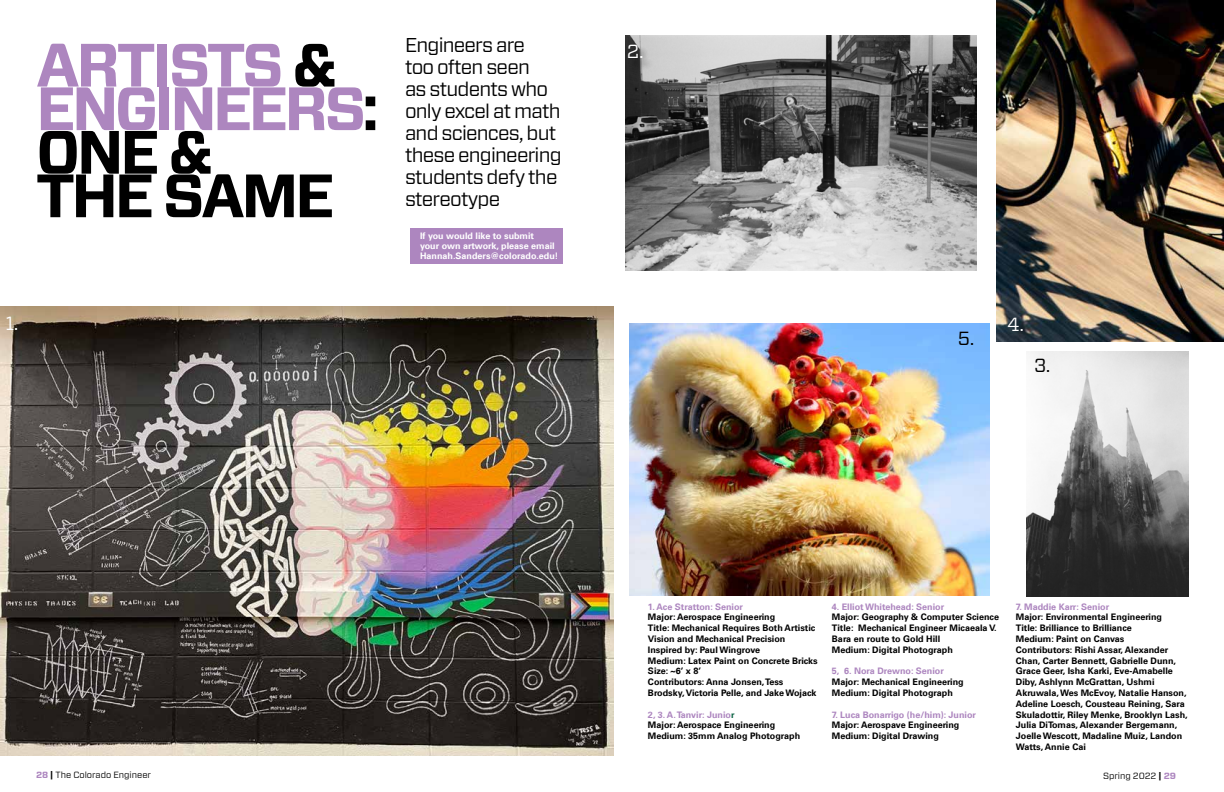
<style>
.page{position:relative;width:1224px;height:792px;background:#fff}
.page>*{position:absolute;margin:0;border:0;box-sizing:border-box;transform-origin:0 0}
.t1{font:700 61px/43.6px "Vitesse Sans";letter-spacing:-.05em;color:#ad86bf}
.t2{font:20px/22px "Vitesse Sans";letter-spacing:-.04em;color:#000}
.t3{font:19px "Vitesse";color:#fff}
.t4{font:19px "Vitesse";color:#000}
.t5{font:700 9px/10.8px "Univers LT";color:#000}
.t6{font:700 9px "Univers LT";color:#ad86bf}
.t7{font:700 9px/10px "Univers LT";color:#fff}
.t8{font:9px "Vitesse Sans";color:#000}
.s1{color:#000}
.s2{font-weight:700;color:#ad86bf}
.s3{font-weight:700}
.s4{color:#ad86bf}
.s5{color:#0e6545}
</style>
<div class="page">
<div style="left:410px;top:228px;width:153px;height:36px;background:#ad86bf"></div>
<img style="left:0;top:306px;width:614px;height:450px">
<div style="left:9px;top:319px;width:20px;height:23px;background:#000;opacity:.5"></div>
<img style="left:996px;top:0;width:228px;height:342px">
<img style="left:629px;top:324px;width:361px;height:272px">
<img style="left:626px;top:36px;width:350px;height:234px">
<img style="left:1026px;top:351px;width:163px;height:246px">
<div style="left:630px;top:46px;width:24px;height:24px;background:#000;opacity:.5"></div>
<div style="left:1010px;top:320px;width:24px;height:24px;background:#000;opacity:.5"></div>
<h1 class="t1" style="left:36px;top:44px;width:344px">ARTISTS <span class="s1">&amp;<br></span>ENGINEERS<span class="s1">:<br>ONE &amp;<br>THE SAME</span></h1>
<h3 class="t3" style="left:5px;top:310px;width:14px">1.</h3>
<h2 class="t2" style="left:405px;top:34px;width:158px">Engineers are<br>too often seen<br>as students who only excel at math and sciences, but these engineering students defy the stereotype</h2>
<p class="t7" style="left:420px;top:231px;width:140px">If you would like to submit<br>your own artwork, please email<br>Hannah.Sanders@colorado.edu!</p>
<h3 class="t3" style="left:627px;top:38px;width:18px">2.</h3>
<h3 class="t4" style="left:958px;top:325px;width:18px">5.</h3>
<h3 class="t3" style="left:1007px;top:312px;width:18px">4.</h3>
<h3 class="t4" style="left:1034px;top:353px;width:18px">3.</h3>
<p class="t8" style="left:36px;top:768px;width:117px"><span class="s2">28</span> <span class="s3">|</span> The Colorado Engineer</p>
<p class="t6" style="left:648px;top:601px;width:97px">1. Ace Stratton: Senior</p>
<p class="t5" style="left:648px;top:612px;width:171px">Major: Aerospace Engineering<br>Title: Mechanical Requires Both Artistic<br>Vision and Mechanical Precision<br>Inspired by: Paul Wingrove<br>Medium: Latex Paint on Concrete Bricks<br>Size: ~6’ x 8’<br>Contributors: Anna Jonsen, Tess<br>Brodsky, Victoria Pelle, and Jake Wojack</p>
<p class="t5" style="left:648px;top:709px;width:154px"><span class="s4">2, 3. A. Tanvir: Junio</span><span class="s5">r<br></span>Major: Aerospace Engineering<br>Medium: 35mm Analog Photograph</p>
<p class="t6" style="left:832px;top:601px;width:114px">4. Elliot Whitehead: Senior</p>
<p class="t5" style="left:832px;top:612px;width:169px">Major: Geography &amp; Computer Science<br>Title: Mechanical Engineer Micaeala V.<br>Bara en route to Gold Hill<br>Medium: Digital Photograph</p>
<p class="t6" style="left:832px;top:666px;width:113px">5, 6. Nora Drewno: Senior</p>
<p class="t5" style="left:832px;top:677px;width:133px">Major: Mechanical Engineering<br>Medium: Digital Photograph</p>
<p class="t6" style="left:832px;top:709px;width:146px">7. Luca Bonarrigo (he/him): Junior</p>
<p class="t5" style="left:832px;top:720px;width:129px">Major: Aerospave Engineering<br>Medium: Digital Drawing</p>
<p class="t6" style="left:1016px;top:601px;width:95px">7. Maddie Karr: Senior</p>
<p class="t5" style="left:1016px;top:612px;width:173px">Major: Environmental Engineering<br>Title: Brilliance to Brilliance<br>Medium: Paint on Canvas<br>Contributors: Rishi Assar, Alexander Chan, Carter Bennett, Gabrielle Dunn, Grace Geer, Isha Karki, Eve-Amabelle Diby, Ashlynn McGrattan, Ushmi Akruwala, Wes McEvoy, Natalie Hanson, Adeline Loesch, Cousteau Reining, Sara Skuladottir, Riley Menke, Brooklyn Lash, Julia DiTomas, Alexander Bergemann, Joelle Wescott, Madaline Muiz, Landon Watts, Annie Cai</p>
<p class="t8" style="left:1103px;top:769px;width:74px">Spring 2022 <span class="s3">|</span> <span class="s2">29</span></p>
</div>
